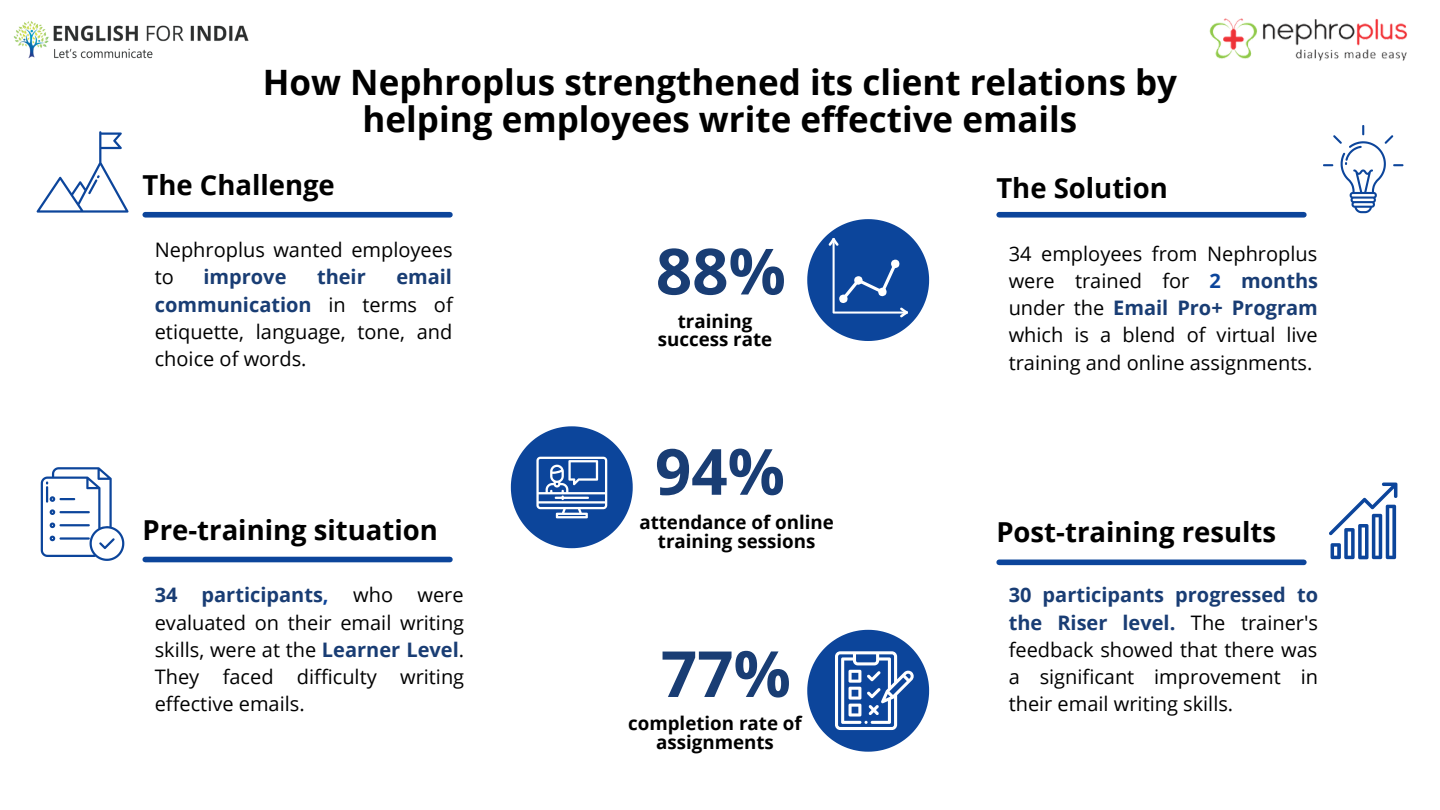
<style>
.page{position:relative;width:1440px;height:810px;background:#fff}
.page>*{position:absolute;margin:0;border:0;box-sizing:border-box;transform-origin:0 0}
.t1{font:700 63.75px "Open Sans";color:#193d74}
.t2{font:700 35px/37.5px "Open Sans";color:#000;text-align:center}
.t3{font:700 27.5px "Open Sans";color:#000}
.t4{font:20px/27.2px "Open Sans";color:#000;text-align:justify}
.t5{font:700 20px "Open Sans";color:#193d74}
.t6{font:700 18.75px/18.8px "Open Sans";color:#000;text-align:center}
.s1{font-weight:700;color:#193d74}
.s2{font-weight:700;color:#0c459b}
</style>
<div class="page">
<svg style="left:37px;top:131px;width:92px;height:82px"></svg>
<svg style="left:1323px;top:125px;width:80px;height:88px"></svg>
<svg style="left:41px;top:467px;width:83px;height:94px"></svg>
<svg style="left:1329px;top:483px;width:68px;height:76px"></svg>
<img style="left:13px;top:21px;width:236px;height:38px">
<div style="left:145px;top:212px;width:305px;height:6px;background:#0c459b"></div>
<div style="left:145px;top:557px;width:305px;height:5px;background:#0c459b"></div>
<div style="left:999px;top:212px;width:305px;height:6px;background:#0c459b"></div>
<div style="left:999px;top:560px;width:305px;height:5px;background:#0c459b"></div>
<svg style="left:511px;top:427px;width:122px;height:121px"></svg>
<svg style="left:807px;top:219px;width:122px;height:122px"></svg>
<img style="left:1209px;top:18px;width:199px;height:43px">
<svg style="left:807px;top:630px;width:122px;height:122px"></svg>
<p class="t2" style="left:263px;top:62px;width:916px">How Nephroplus strengthened its client relations by helping employees write effective emails</p>
<p class="t3" style="left:142px;top:166px;width:194px">The Challenge</p>
<p class="t4" style="left:155px;top:236px;width:299px">Nephroplus wanted employees to</p>
<p class="t4" style="left:155px;top:263px;width:299px;text-indent:242px"><span class="s1">email communication</span> in terms of etiquette, language, tone, and choice of words.</p>
<p class="t5" style="left:203px;top:263px;width:85px">improve</p>
<p class="t5" style="left:317px;top:263px;width:50px">their</p>
<p class="t3" style="left:142px;top:511px;width:297px">Pre-training situation</p>
<p class="t4" style="left:155px;top:581px;width:311px"><span class="s1">34 participants</span><span class="s2">,</span> who were evaluated on their email writing skills, were at the <span class="s1">Learner Level</span>.<br>They faced difficulty writing effective emails.</p>
<p class="t1" style="left:656px;top:226px;width:132px">88%</p>
<p class="t6" style="left:658px;top:311px;width:116px">training success rate</p>
<p class="t1" style="left:655px;top:427px;width:132px">94%</p>
<p class="t6" style="left:639px;top:512px;width:196px">attendance of online training sessions</p>
<p class="t1" style="left:661px;top:629px;width:132px">77%</p>
<p class="t6" style="left:628px;top:713px;width:175px">completion rate of assignments</p>
<p class="t3" style="left:996px;top:169px;width:173px">The Solution</p>
<p class="t4" style="left:1009px;top:239px;width:311px">34 employees from Nephroplus were trained for <span class="s2">2</span> <span class="s1">months </span>under the <span class="s1">Email Pro+ Program </span>which is a blend of virtual live training and online assignments.</p>
<p class="t3" style="left:996px;top:513px;width:281px">Post-training results</p>
<p class="t4" style="left:1009px;top:581px;width:311px"><span class="s1">30 participants progressed to the Riser level.</span> The trainer's feedback showed that there was a significant improvement in their email writing skills.</p>
</div>
